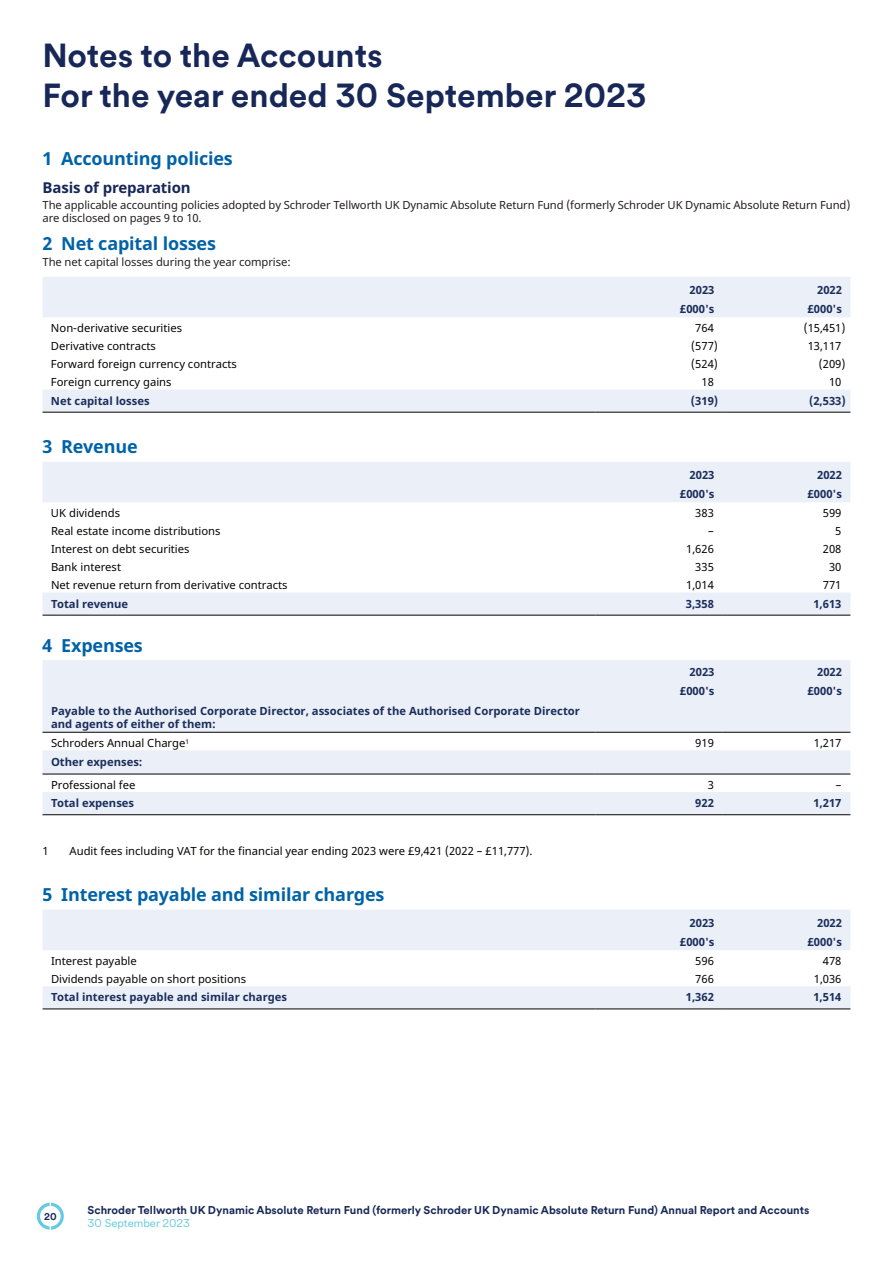
<style>
.page{position:relative;width:893px;height:1263px;background:#fff}
.page>*{position:absolute;margin:0;border:0;box-sizing:border-box;transform-origin:0 0}
.t1{font:700 33px/39.6px "Schroders Circular";color:#172757}
.t2{font:700 18px "Noto Sans";letter-spacing:-.01em;color:#0163a7}
.t3{font:700 15px "Noto Sans";letter-spacing:-.01em;color:#172757}
.t4{font:11.25px "Noto Sans";color:#040503}
.t5{font:700 11.25px/13.5px "Noto Sans";color:#1b2d5b}
.t6{font:11.25px/13.5px "Noto Sans";letter-spacing:-.01em;color:#231f20}
.t7{font:700 11.25px "Schroders Circular";color:#172757}
.t8{font:11.25px "Schroders Circular";color:#65cbdf}
.t9{font:700 9.75px "Schroders Circular";color:#172757}
</style>
<div class="page">
<svg style="left:37px;top:1203px;width:27px;height:26px"></svg>
<svg style="left:43px;top:277px;width:807px;height:135px"></svg>
<hr style="left:43px;top:412px;width:552px;height:1px;background:#040503">
<hr style="left:595px;top:412px;width:128px;height:1px;background:#040503">
<hr style="left:723px;top:412px;width:127px;height:1px;background:#040503">
<svg style="left:43px;top:462px;width:807px;height:153px"></svg>
<hr style="left:43px;top:615px;width:552px;height:1px;background:#040503">
<hr style="left:595px;top:615px;width:128px;height:1px;background:#040503">
<hr style="left:723px;top:615px;width:127px;height:1px;background:#040503">
<svg style="left:43px;top:660px;width:807px;height:154px;fill:#ebf0f8"></svg>
<hr style="left:43px;top:732px;width:552px;height:1px;background:#040503">
<hr style="left:595px;top:732px;width:128px;height:1px;background:#040503">
<hr style="left:723px;top:732px;width:127px;height:1px;background:#040503">
<hr style="left:43px;top:774px;width:552px;height:1px;background:#040503">
<hr style="left:595px;top:774px;width:128px;height:1px;background:#040503">
<hr style="left:723px;top:774px;width:127px;height:1px;background:#040503">
<hr style="left:43px;top:814px;width:552px;height:1px;background:#040503">
<hr style="left:595px;top:814px;width:128px;height:1px;background:#040503">
<hr style="left:723px;top:814px;width:127px;height:1px;background:#040503">
<svg style="left:43px;top:910px;width:807px;height:98px;fill:#ebf0f8"></svg>
<hr style="left:43px;top:1008px;width:552px;height:1px;background:#040503">
<hr style="left:595px;top:1008px;width:128px;height:1px;background:#040503">
<hr style="left:723px;top:1008px;width:127px;height:1px;background:#040503">
<h1 class="t1" style="left:43px;top:35px;width:605px">Notes to the Accounts<br>For the year ended 30 September 2023</h1>
<h2 class="t2" style="left:43px;top:146px;width:192px">1 Accounting policies</h2>
<h3 class="t3" style="left:43px;top:177px;width:150px">Basis of preparation</h3>
<p class="t6" style="left:43px;top:198px;width:809px">The applicable accounting policies adopted by Schroder Tellworth UK Dynamic Absolute Return Fund (formerly Schroder UK Dynamic Absolute Return Fund) are disclosed on pages 9 to 10.</p>
<h2 class="t2" style="left:43px;top:231px;width:175px">2 Net capital losses</h2>
<p class="t6" style="left:43px;top:256px;width:250px">The net capital losses during the year comprise:</p>
<p class="t5" style="left:690px;top:283px;width:26px">2023</p>
<p class="t5" style="left:817px;top:283px;width:26px">2022</p>
<p class="t5" style="left:680px;top:303px;width:36px">£000's</p>
<p class="t5" style="left:807px;top:303px;width:36px">£000's</p>
<p class="t4" style="left:51px;top:321px;width:133px">Non-derivative securities</p>
<p class="t4" style="left:695px;top:321px;width:20px">764</p>
<p class="t4" style="left:804px;top:321px;width:43px">(15,451)</p>
<p class="t4" style="left:51px;top:339px;width:106px">Derivative contracts</p>
<p class="t4" style="left:691px;top:339px;width:28px">(577)</p>
<p class="t4" style="left:808px;top:339px;width:35px">13,117</p>
<p class="t4" style="left:51px;top:357px;width:187px">Forward foreign currency contracts</p>
<p class="t4" style="left:691px;top:357px;width:28px">(524)</p>
<p class="t4" style="left:819px;top:357px;width:28px">(209)</p>
<p class="t4" style="left:51px;top:375px;width:122px">Foreign currency gains</p>
<p class="t4" style="left:701px;top:375px;width:14px">18</p>
<p class="t4" style="left:829px;top:375px;width:14px">10</p>
<p class="t5" style="left:51px;top:394px;width:100px">Net capital losses</p>
<p class="t5" style="left:691px;top:394px;width:29px">(319)</p>
<p class="t5" style="left:809px;top:394px;width:38px">(2,533)</p>
<h2 class="t2" style="left:43px;top:434px;width:97px">3 Revenue</h2>
<p class="t5" style="left:690px;top:468px;width:26px">2023</p>
<p class="t5" style="left:817px;top:468px;width:26px">2022</p>
<p class="t5" style="left:680px;top:488px;width:36px">£000's</p>
<p class="t5" style="left:807px;top:488px;width:36px">£000's</p>
<p class="t4" style="left:51px;top:506px;width:71px">UK dividends</p>
<p class="t4" style="left:695px;top:506px;width:20px">383</p>
<p class="t4" style="left:823px;top:506px;width:20px">599</p>
<p class="t4" style="left:51px;top:524px;width:171px">Real estate income distributions</p>
<p class="t4" style="left:708px;top:524px;width:7px">–</p>
<p class="t4" style="left:835px;top:524px;width:8px">5</p>
<p class="t4" style="left:51px;top:542px;width:140px">Interest on debt securities</p>
<p class="t4" style="left:686px;top:542px;width:29px">1,626</p>
<p class="t4" style="left:823px;top:542px;width:20px">208</p>
<p class="t4" style="left:51px;top:560px;width:72px">Bank interest</p>
<p class="t4" style="left:695px;top:560px;width:20px">335</p>
<p class="t4" style="left:829px;top:560px;width:14px">30</p>
<p class="t4" style="left:51px;top:578px;width:238px">Net revenue return from derivative contracts</p>
<p class="t4" style="left:686px;top:578px;width:29px">1,014</p>
<p class="t4" style="left:823px;top:578px;width:20px">771</p>
<p class="t5" style="left:51px;top:597px;width:79px">Total revenue</p>
<p class="t5" style="left:686px;top:597px;width:30px">3,358</p>
<p class="t5" style="left:813px;top:597px;width:30px">1,613</p>
<h2 class="t2" style="left:43px;top:632px;width:102px">4 Expenses</h2>
<p class="t5" style="left:690px;top:666px;width:26px">2023</p>
<p class="t5" style="left:817px;top:666px;width:26px">2022</p>
<p class="t5" style="left:680px;top:685px;width:36px">£000's</p>
<p class="t5" style="left:807px;top:685px;width:36px">£000's</p>
<p class="t5" style="left:51px;top:704px;width:530px">Payable to the Authorised Corporate Director, associates of the Authorised Corporate Director and agents of either of them:</p>
<p class="t4" style="left:51px;top:735px;width:140px">Schroders Annual Charge<sup>1</sup></p>
<p class="t4" style="left:695px;top:735px;width:20px">919</p>
<p class="t4" style="left:814px;top:735px;width:29px">1,217</p>
<p class="t5" style="left:51px;top:756px;width:93px">Other expenses:</p>
<p class="t4" style="left:51px;top:777px;width:86px">Professional fee</p>
<p class="t4" style="left:708px;top:777px;width:8px">3</p>
<p class="t4" style="left:836px;top:777px;width:7px">–</p>
<p class="t5" style="left:51px;top:796px;width:85px">Total expenses</p>
<p class="t5" style="left:695px;top:796px;width:20px">922</p>
<p class="t5" style="left:813px;top:796px;width:30px">1,217</p>
<p class="t4" style="left:43px;top:843px;width:8px">1</p>
<p class="t4" style="left:70px;top:843px;width:465px">Audit fees including VAT for the financial year ending 2023 were £9,421 (2022 – £11,777).</p>
<h2 class="t2" style="left:43px;top:882px;width:343px">5 Interest payable and similar charges</h2>
<p class="t5" style="left:690px;top:916px;width:26px">2023</p>
<p class="t5" style="left:817px;top:916px;width:26px">2022</p>
<p class="t5" style="left:680px;top:935px;width:36px">£000's</p>
<p class="t5" style="left:807px;top:935px;width:36px">£000's</p>
<p class="t4" style="left:51px;top:953px;width:87px">Interest payable</p>
<p class="t4" style="left:695px;top:953px;width:20px">596</p>
<p class="t4" style="left:823px;top:953px;width:20px">478</p>
<p class="t4" style="left:51px;top:971px;width:197px">Dividends payable on short positions</p>
<p class="t4" style="left:695px;top:971px;width:20px">766</p>
<p class="t4" style="left:814px;top:971px;width:29px">1,036</p>
<p class="t5" style="left:51px;top:991px;width:238px">Total interest payable and similar charges</p>
<p class="t5" style="left:686px;top:991px;width:30px">1,362</p>
<p class="t5" style="left:813px;top:991px;width:30px">1,514</p>
<p class="t9" style="left:44px;top:1209px;width:14px">20</p>
<p class="t7" style="left:88px;top:1202px;width:723px">Schroder Tellworth UK Dynamic Absolute Return Fund (formerly Schroder UK Dynamic Absolute Return Fund) Annual Report and Accounts</p>
<p class="t8" style="left:88px;top:1215px;width:104px">30 September 2023</p>
</div>
